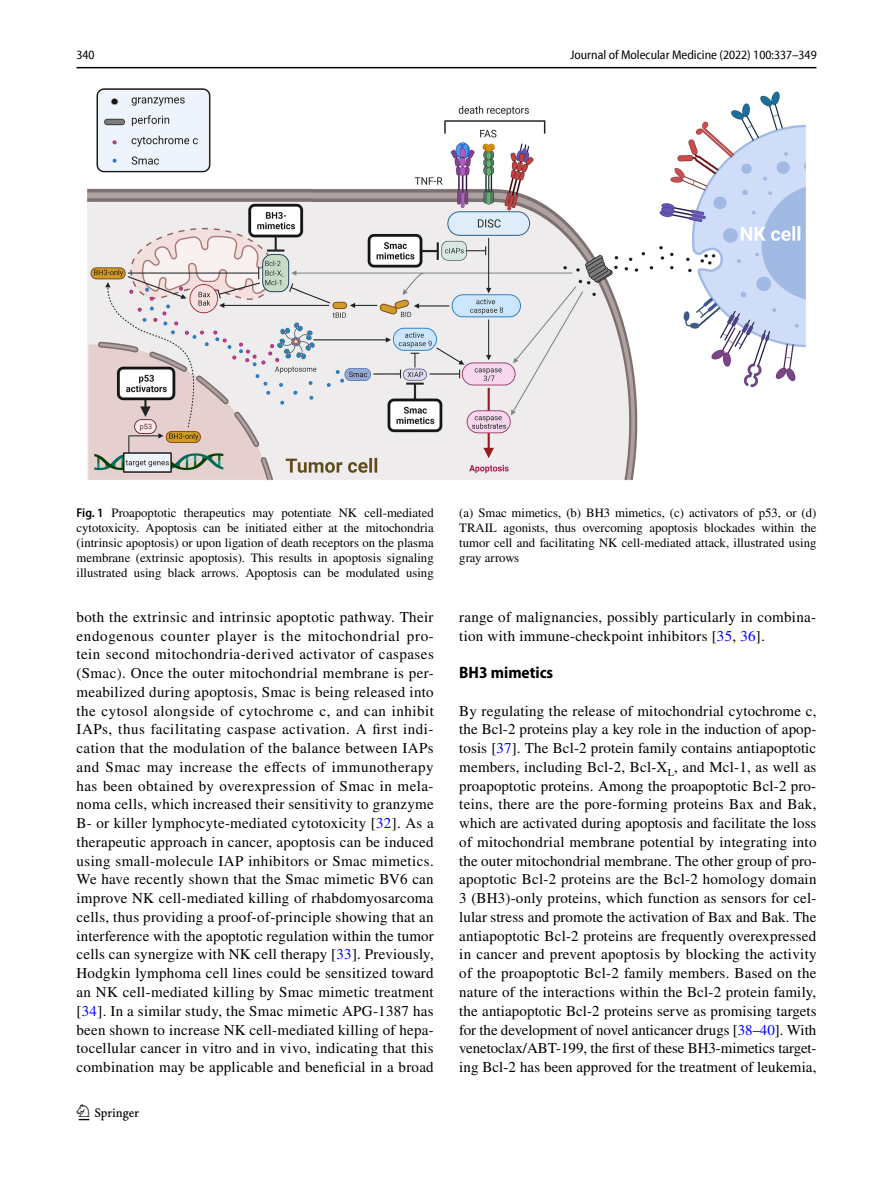
<style>
.page{position:relative;width:893px;height:1187px;background:#fff}
.page>*{position:absolute;margin:0;border:0;box-sizing:border-box;transform-origin:0 0}
.t1{font:22.5px "Springnew Regular 2";color:#000}
.t2{font:700 semi-condensed 16.5px "Myriad Pro";color:#000}
.t3{font:15px/18.8px "STIX";letter-spacing:.02em;color:#000;text-align:justify}
.t4{font:12.75px/15px "STIX";color:#000;text-align:justify}
.t5{font:semi-condensed 12.75px "Myriad Pro Unic";color:#000}
.s1{font-family:"Myriad Pro";font-weight:600;font-stretch:semi-condensed}
.s2{color:#00f}
</style>
<div class="page">
<hr style="left:77px;top:67px;width:739px;height:1px;background:#000">
<img style="left:87px;top:88px;width:719px;height:392px">
<p class="t5" style="left:77px;top:50px;width:20px">340</p>
<p class="t5" style="left:570px;top:50px;width:248px">Journal of Molecular Medicine (2022) 100:337–349</p>
<p class="t4" style="left:77px;top:506px;width:359px"><span class="s1">Fig. 1</span> Proapoptotic therapeutics may potentiate NK cell-mediated cytotoxicity. Apoptosis can be initiated either at the mitochondria (intrinsic apoptosis) or upon ligation of death receptors on the plasma membrane (extrinsic apoptosis). This results in apoptosis signaling illustrated using black arrows. Apoptosis can be modulated using</p>
<p class="t4" style="left:459px;top:505px;width:359px">(a) Smac mimetics, (b) BH3 mimetics, (c) activators of p53, or (d)<br>TRAIL agonists, thus overcoming apoptosis blockades within the tumor cell and facilitating NK cell-mediated attack, illustrated using gray arrows</p>
<p class="t3" style="left:77px;top:608px;width:359px">both the extrinsic and intrinsic apoptotic pathway. Their endogenous counter player is the mitochondrial pro&shy;tein second mitochondria-derived activator of caspases (Smac). Once the outer mitochondrial membrane is per&shy;meabilized during apoptosis, Smac is being released into the cytosol alongside of cytochrome c, and can inhibit IAPs, thus facilitating caspase activation. A first indi&shy;cation that the modulation of the balance between IAPs and Smac may increase the effects of immunotherapy has been obtained by overexpression of Smac in mela&shy;noma cells, which increased their sensitivity to granzyme B- or killer lymphocyte-mediated cytotoxicity [<span class="s2">32</span>]. As a therapeutic approach in cancer, apoptosis can be induced using small-molecule IAP inhibitors or Smac mimetics.<br>We have recently shown that the Smac mimetic BV6 can improve NK cell-mediated killing of rhabdomyosarcoma cells, thus providing a proof-of-principle showing that an interference with the apoptotic regulation within the tumor cells can synergize with NK cell therapy [<span class="s2">33</span>]. Previously, Hodgkin lymphoma cell lines could be sensitized toward an NK cell-mediated killing by Smac mimetic treatment [<span class="s2">34</span>]. In a similar study, the Smac mimetic APG-1387 has been shown to increase NK cell-mediated killing of hepa&shy;tocellular cancer in vitro and in vivo, indicating that this combination may be applicable and beneficial in a broad</p>
<p class="t3" style="left:459px;top:608px;width:358px">range of malignancies, possibly particularly in combina&shy;tion with immune-checkpoint inhibitors [<span class="s2">35</span>, <span class="s2">36</span>].</p>
<p class="t2" style="left:459px;top:663px;width:96px">BH3 mimetics</p>
<p class="t3" style="left:459px;top:702px;width:359px">By regulating the release of mitochondrial cytochrome c, the Bcl-2 proteins play a key role in the induction of apop&shy;tosis [<span class="s2">37</span>]. The Bcl-2 protein family contains antiapoptotic members, including Bcl-2, Bcl-X<sub>L</sub>, and Mcl-1, as well as proapoptotic proteins. Among the proapoptotic Bcl-2 pro&shy;teins, there are the pore-forming proteins Bax and Bak, which are activated during apoptosis and facilitate the loss of mitochondrial membrane potential by integrating into the outer mitochondrial membrane. The other group of pro&shy;apoptotic Bcl-2 proteins are the Bcl-2 homology domain 3 (BH3)-only proteins, which function as sensors for cel&shy;lular stress and promote the activation of Bax and Bak. The antiapoptotic Bcl-2 proteins are frequently overexpressed in cancer and prevent apoptosis by blocking the activity of the proapoptotic Bcl-2 family members. Based on the nature of the interactions within the Bcl-2 protein family, the antiapoptotic Bcl-2 proteins serve as promising targets for the development of novel anticancer drugs [<span class="s2">38</span>–<span class="s2">40</span>]. With venetoclax/ABT-199, the first of these BH3-mimetics target&shy;ing Bcl-2 has been approved for the treatment of leukemia,</p>
<h1 class="t1" style="left:79px;top:1104px;width:62px">1 3</h1>
</div>
